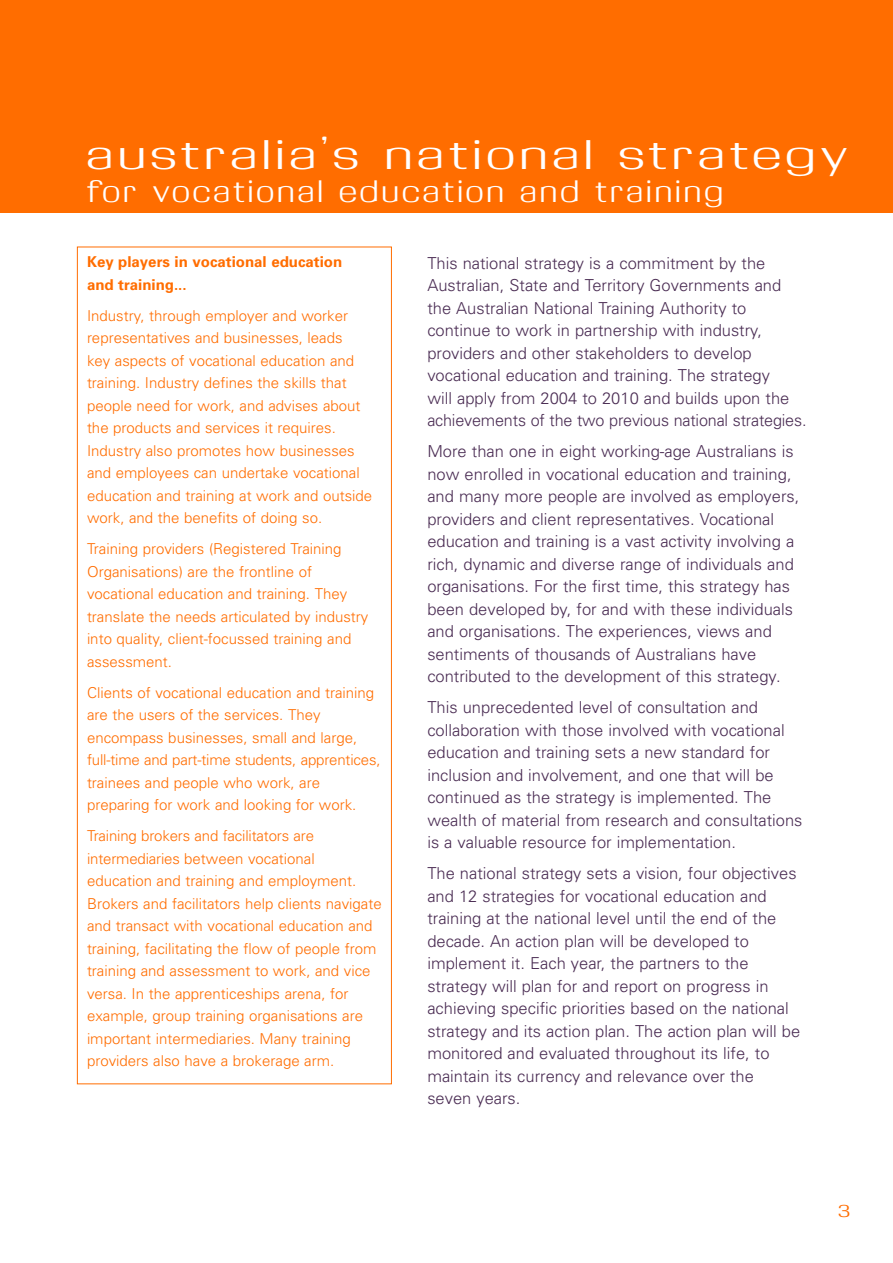
<style>
.page{position:relative;width:893px;height:1263px;background:#fff}
.page>*{position:absolute;margin:0;border:0;box-sizing:border-box;transform-origin:0 0}
.t1{font:36px "Kasse FLF";letter-spacing:.135em;color:#fff;scale:1.2 1}
.t2{font:27px "Kasse FLF";letter-spacing:.135em;color:#fff}
.t3{font:300 16.5px/22.5px "Univers";color:#4a2c53}
.t4{font:300 15px/22.5px "Univers";color:#ff6d00}
.t5{font:700 15px/22.5px "Univers";color:#ff6d00}
.t6{font:15px "Kasse FLF";color:#ff6d00;scale:1.2 1}
</style>
<div class="page">
<div style="left:0;top:0;width:892px;height:213px;background:#ff6d00"></div>
<h1 class="t1" style="left:87px;top:139px;width:635px">australia’s national strategy</h1>
<h2 class="t2" style="left:87px;top:180px;width:637px">for vocational education and training</h2>
<p class="t5" style="left:87px;top:252px;width:257px">Key players in vocational education and training...</p>
<p class="t4" style="left:87px;top:306px;width:287px">Industry, through employer and worker representatives and businesses, leads<br>key aspects of vocational education and training. Industry defines the skills that people need for work, and advises about the products and services it requires.<br>Industry also promotes how businesses and employees can undertake vocational education and training at work and outside work, and the benefits of doing so.</p>
<p class="t4" style="left:87px;top:539px;width:283px">Training providers (Registered Training Organisations) are the frontline of vocational education and training. They translate the needs articulated by industry into quality, client-focussed training and assessment.</p>
<p class="t4" style="left:87px;top:683px;width:295px">Clients of vocational education and training are the users of the services. They encompass businesses, small and large, full-time and part-time students, apprentices, trainees and people who work, are preparing for work and looking for work.</p>
<p class="t4" style="left:87px;top:826px;width:296px">Training brokers and facilitators are intermediaries between vocational education and training and employment.<br>Brokers and facilitators help clients navigate and transact with vocational education and training, facilitating the flow of people from training and assessment to work, and vice versa. In the apprenticeships arena, for example, group training organisations are important intermediaries. Many training providers also have a brokerage arm.</p>
<p class="t3" style="left:427px;top:253px;width:380px">This national strategy is a commitment by the Australian, State and Territory Governments and the Australian National Training Authority to continue to work in partnership with industry, providers and other stakeholders to develop vocational education and training. The strategy<br>will apply from 2004 to 2010 and builds upon the achievements of the two previous national strategies.</p>
<p class="t3" style="left:427px;top:441px;width:373px">More than one in eight working-age Australians is now enrolled in vocational education and training, and many more people are involved as employers, providers and client representatives. Vocational education and training is a vast activity involving a rich, dynamic and diverse range of individuals and organisations. For the first time, this strategy has been developed by, for and with these individuals and organisations. The experiences, views and sentiments of thousands of Australians have contributed to the development of this strategy.</p>
<p class="t3" style="left:427px;top:697px;width:376px">This unprecedented level of consultation and collaboration with those involved with vocational education and training sets a new standard for inclusion and involvement, and one that will be continued as the strategy is implemented. The wealth of material from research and consultations is a valuable resource for implementation.</p>
<p class="t3" style="left:427px;top:863px;width:374px">The national strategy sets a vision, four objectives and 12 strategies for vocational education and training at the national level until the end of the decade. An action plan will be developed to implement it. Each year, the partners to the strategy will plan for and report on progress in achieving specific priorities based on the national strategy and its action plan. The action plan will be monitored and evaluated throughout its life, to maintain its currency and relevance over the seven years.</p>
<p class="t6" style="left:838px;top:1205px;width:11px">3</p>
</div>
